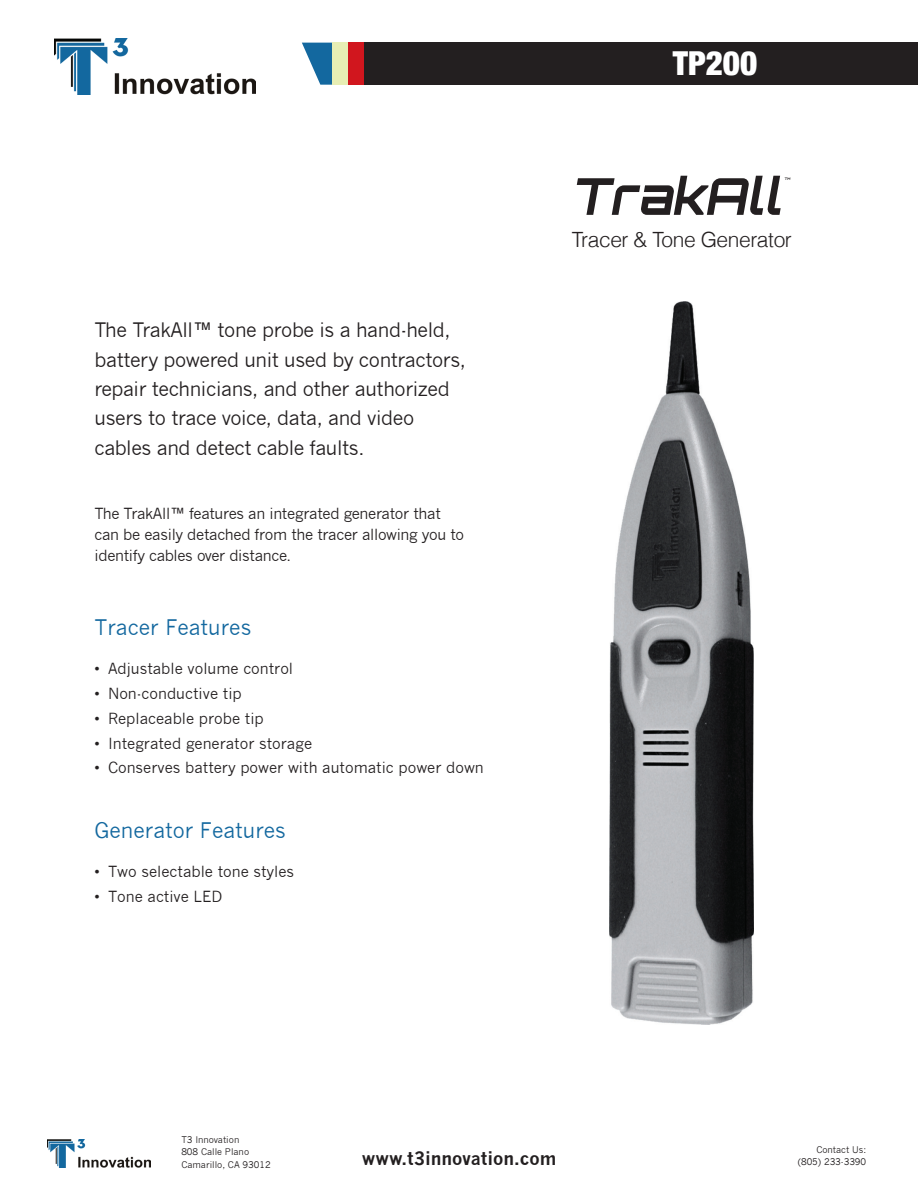
<style>
.page{position:relative;width:918px;height:1188px;background:#fff}
.page>*{position:absolute;margin:0;border:0;box-sizing:border-box;transform-origin:0 0}
.t1{font:italic 700 50.85px "Orbitron";color:#231f20}
.t2{font:900 condensed 33px "Helvetica Neue";color:#fff}
.t3{font:21px "News Gothic";color:#13689f}
.t4{font:300 21px "Helvetica";letter-spacing:-.02em;color:#231f20}
.t5{font:19.5px/29.4px "News Gothic";letter-spacing:-.02em;color:#231f20}
.t6{font:700 18px "News Gothic";color:#231f20}
.t7{font:15px "News Gothic";color:#231f20}
.t8{font:15px/21px "News Gothic";letter-spacing:-.02em;color:#231f20}
.t9{font:9px/12.6px "News Gothic";color:#231f20}
.t10{font:italic 700 3.45px "Orbitron";color:#231f20}
</style>
<div class="page">
<img style="left:54px;top:39px;width:202px;height:56px">
<svg style="left:302px;top:43px;width:30px;height:42px"></svg>
<div style="left:332px;top:43px;width:586px;height:42px;background:#e7eeb4"></div>
<div style="left:348px;top:43px;width:570px;height:42px;background:#d1161e"></div>
<div style="left:365px;top:43px;width:553px;height:42px;background:#231f20"></div>
<img style="left:47px;top:1139px;width:103px;height:29px">
<img style="left:610px;top:302px;width:144px;height:722px">
<h2 class="t2" style="left:673px;top:36px;width:86px">TP200</h2>
<h3 class="t5" style="left:94px;top:316px;width:373px">The TrakAll™ tone probe is a hand-held, battery powered unit used by contractors, repair technicians, and other authorized users to trace voice, data, and video cables and detect cable faults.</h3>
<p class="t8" style="left:94px;top:504px;width:371px">The TrakAll™ features an integrated generator that can be easily detached from the tracer allowing you to identify cables over distance.</p>
<h3 class="t3" style="left:94px;top:615px;width:158px">Tracer Features</h3>
<p class="t7" style="left:94px;top:660px;width:200px">• Adjustable volume control</p>
<p class="t7" style="left:94px;top:685px;width:149px">• Non-conductive tip</p>
<p class="t7" style="left:94px;top:710px;width:171px">• Replaceable probe tip</p>
<p class="t7" style="left:94px;top:735px;width:219px">• Integrated generator storage</p>
<p class="t7" style="left:94px;top:759px;width:391px">• Conserves battery power with automatic power down</p>
<h3 class="t3" style="left:94px;top:818px;width:193px">Generator Features</h3>
<p class="t7" style="left:94px;top:863px;width:201px">• Two selectable tone styles</p>
<p class="t7" style="left:94px;top:888px;width:130px">• Tone active LED</p>
<h1 class="t1" style="left:571px;top:166px;width:223px">TrakAll</h1>
<p class="t10" style="left:784px;top:177px;width:8px">TM</p>
<h3 class="t4" style="left:572px;top:223px;width:221px">Tracer &amp; Tone Generator</h3>
<p class="t9" style="left:181px;top:1133px;width:91px">T3 Innovation<br>808 Calle Plano<br>Camarillo, CA 93012</p>
<p class="t9" style="left:816px;top:1143px;width:51px">Contact Us:</p>
<p class="t6" style="left:362px;top:1147px;width:196px">www.t3innovation.com</p>
<p class="t9" style="left:798px;top:1156px;width:70px">(805) 233-3390</p>
</div>
